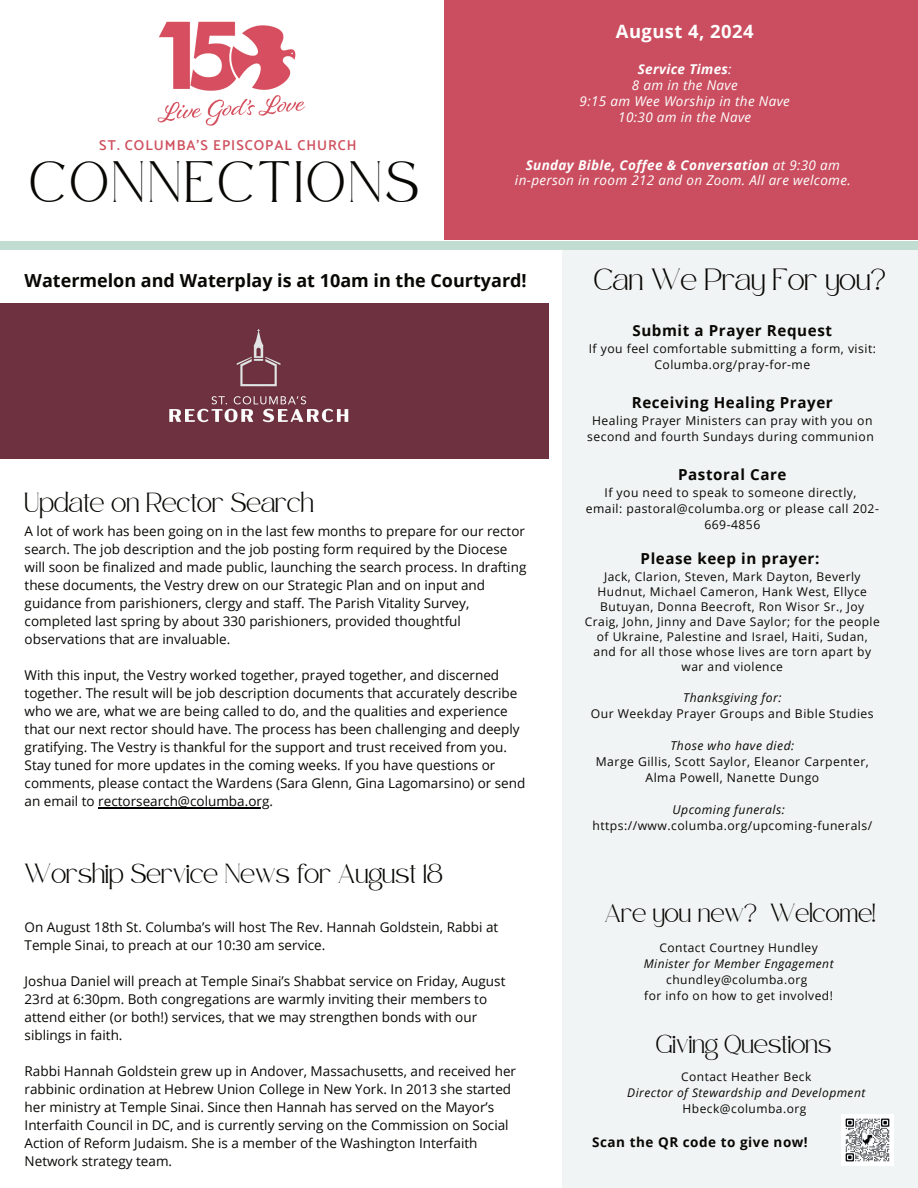
<style>
.page{position:relative;width:918px;height:1188px;background:#fff}
.page>*{position:absolute;margin:0;border:0;box-sizing:border-box;transform-origin:0 0}
.t1{font:28.5px "Safira March";letter-spacing:.15em;color:#080704}
.t2{font:700 18.45px "Open Sans";letter-spacing:.025em;color:#fff}
.t3{font:700 18px "Open Sans";color:#080704}
.t4{font:700 15.15px "Open Sans";letter-spacing:.04em;color:#080704}
.t5{font:15px "Safira March";color:#080704}
.t6{font:600 14.25px "Catamaran";letter-spacing:.07em;color:#cf505e}
.t7{font:13.5px/18px "Open Sans";color:#080704}
.t8{font:italic 13.5px/15.9px "Open Sans";letter-spacing:.025em;color:#fff;text-align:center}
.t9{font:13.5px "Safira March";color:#080704}
.t10{font:700 13.5px "Open Sans";letter-spacing:.04em;color:#080704}
.t11{font:12.75px "Safira March";color:#080704}
.t12{font:12.15px/16px "Open Sans";letter-spacing:.04em;color:#080704;text-align:center}
.t13{font:italic 12.15px "Open Sans";letter-spacing:.04em;color:#080704}
.t14{font:12px/15px "Open Sans";letter-spacing:.04em;color:#080704;text-align:center}
.t15{font:italic 12px "Open Sans";letter-spacing:.04em;color:#080704}
.s1{font-weight:700}
</style>
<div class="page">
<div style="left:445px;top:0;width:473px;height:240px;background:#ca4e5f"></div>
<div style="left:0;top:241px;width:918px;height:8px;background:#c1dcd1"></div>
<div style="left:562px;top:250px;width:356px;height:938px;background:#f1f4f4"></div>
<img style="left:157px;top:21px;width:149px;height:105px">
<img style="left:842px;top:1114px;width:51px;height:52px">
<div style="left:0;top:303px;width:549px;height:155px;background:#6e313f"></div>
<hr style="left:98px;top:807px;width:171px;height:1px;background:#000">
<p class="t6" style="left:99px;top:137px;width:259px">ST. COLUMBA'S EPISCOPAL CHURCH</p>
<h1 class="t1" style="left:30px;top:176px;width:390px">CONNECTIONS</h1>
<h2 class="t2" style="left:616px;top:18px;width:139px">August 4, 2024</h2>
<p class="t8" style="left:580px;top:61px;width:212px"><span class="s1">Service Times</span>:<br>8 am in the Nave<br>9:15 am Wee Worship in the Nave<br>10:30 am in the Nave</p>
<p class="t8" style="left:515px;top:156px;width:337px"><span class="s1">Sunday Bible, Coffee &amp; Conversation</span> at 9:30 am in-person in room 212 and on Zoom. All are welcome.</p>
<h3 class="t3" style="left:25px;top:267px;width:504px">Watermelon and Waterplay is at 10am in the Courtyard!</h3>
<p class="t9" style="left:25px;top:499px;width:291px">Update on Rector Search</p>
<p class="t7" style="left:25px;top:522px;width:503px">A lot of work has been going on in the last few months to prepare for our rector search. The job description and the job posting form required by the Diocese will soon be finalized and made public, launching the search process. In drafting these documents, the Vestry drew on our Strategic Plan and on input and guidance from parishioners, clergy and staff. The Parish Vitality Survey, completed last spring by about 330 parishioners, provided thoughtful observations that are invaluable.</p>
<p class="t7" style="left:25px;top:666px;width:502px">With this input, the Vestry worked together, prayed together, and discerned together. The result will be job description documents that accurately describe who we are, what we are being called to do, and the qualities and experience that our next rector should have. The process has been challenging and deeply gratifying. The Vestry is thankful for the support and trust received from you.<br>Stay tuned for more updates in the coming weeks. If you have questions or comments, please contact the Wardens (Sara Glenn, Gina Lagomarsino) or send an email to rectorsearch@columba.org.</p>
<p class="t9" style="left:25px;top:871px;width:420px">Worship Service News for August 18</p>
<p class="t7" style="left:25px;top:918px;width:475px">On August 18th St. Columba’s will host The Rev. Hannah Goldstein, Rabbi at<br>Temple Sinai, to preach at our 10:30 am service.</p>
<p class="t7" style="left:25px;top:972px;width:482px">Joshua Daniel will preach at Temple Sinai’s Shabbat service on Friday, August 23rd at 6:30pm. Both congregations are warmly inviting their members to attend either (or both!) services, that we may strengthen bonds with our siblings in faith.</p>
<p class="t7" style="left:25px;top:1062px;width:493px">Rabbi Hannah Goldstein grew up in Andover, Massachusetts, and received her rabbinic ordination at Hebrew Union College in New York. In 2013 she started her ministry at Temple Sinai. Since then Hannah has served on the Mayor’s Interfaith Council in DC, and is currently serving on the Commission on Social Action of Reform Judaism. She is a member of the Washington Interfaith Network strategy team.</p>
<p class="t5" style="left:594px;top:276px;width:293px">Can We Pray For you?</p>
<p class="t4" style="left:633px;top:320px;width:201px">Submit a Prayer Request</p>
<p class="t12" style="left:589px;top:341px;width:289px">If you feel comfortable submitting a form, visit:<br>Columba.org/pray-for-me</p>
<p class="t4" style="left:632px;top:392px;width:203px">Receiving Healing Prayer</p>
<p class="t12" style="left:587px;top:413px;width:288px">Healing Prayer Ministers can pray with you on second and fourth Sundays during communion</p>
<p class="t4" style="left:678px;top:464px;width:110px">Pastoral Care</p>
<p class="t12" style="left:586px;top:485px;width:295px">If you need to speak to someone directly,<br>email: pastoral@columba.org or please call 202-<br>669-4856</p>
<p class="t4" style="left:641px;top:548px;width:180px">Please keep in prayer:</p>
<p class="t14" style="left:585px;top:569px;width:296px">Jack, Clarion, Steven, Mark Dayton, Beverly Hudnut, Michael Cameron, Hank West, Ellyce Butuyan, Donna Beecroft, Ron Wisor Sr., Joy Craig, John, Jinny and Dave Saylor; for the people of Ukraine, Palestine and Israel, Haiti, Sudan, and for all those whose lives are torn apart by war and violence</p>
<p class="t13" style="left:683px;top:690px;width:100px">Thanksgiving for:</p>
<p class="t12" style="left:591px;top:706px;width:284px">Our Weekday Prayer Groups and Bible Studies</p>
<p class="t13" style="left:670px;top:738px;width:125px">Those who have died:</p>
<p class="t12" style="left:596px;top:754px;width:274px">Marge Gillis, Scott Saylor, Eleanor Carpenter,<br>Alma Powell, Nanette Dungo</p>
<p class="t13" style="left:672px;top:802px;width:114px">Upcoming funerals:</p>
<p class="t12" style="left:592px;top:818px;width:281px">https://www.columba.org/upcoming-funerals/</p>
<p class="t11" style="left:605px;top:910px;width:272px">Are you new? Welcome!</p>
<p class="t14" style="left:660px;top:939px;width:160px">Contact Courtney Hundley</p>
<p class="t15" style="left:644px;top:955px;width:191px">Minister for Member Engagement</p>
<p class="t14" style="left:644px;top:971px;width:190px;line-height:16px">chundley@columba.org<br>for info on how to get involved!</p>
<p class="t11" style="left:656px;top:1041px;width:177px">Giving Questions</p>
<p class="t14" style="left:681px;top:1069px;width:132px">Contact Heather Beck</p>
<p class="t15" style="left:627px;top:1085px;width:240px">Director of Stewardship and Development</p>
<p class="t14" style="left:683px;top:1101px;width:125px">Hbeck@columba.org</p>
<p class="t10" style="left:592px;top:1133px;width:217px">Scan the QR code to give now!</p>
</div>
